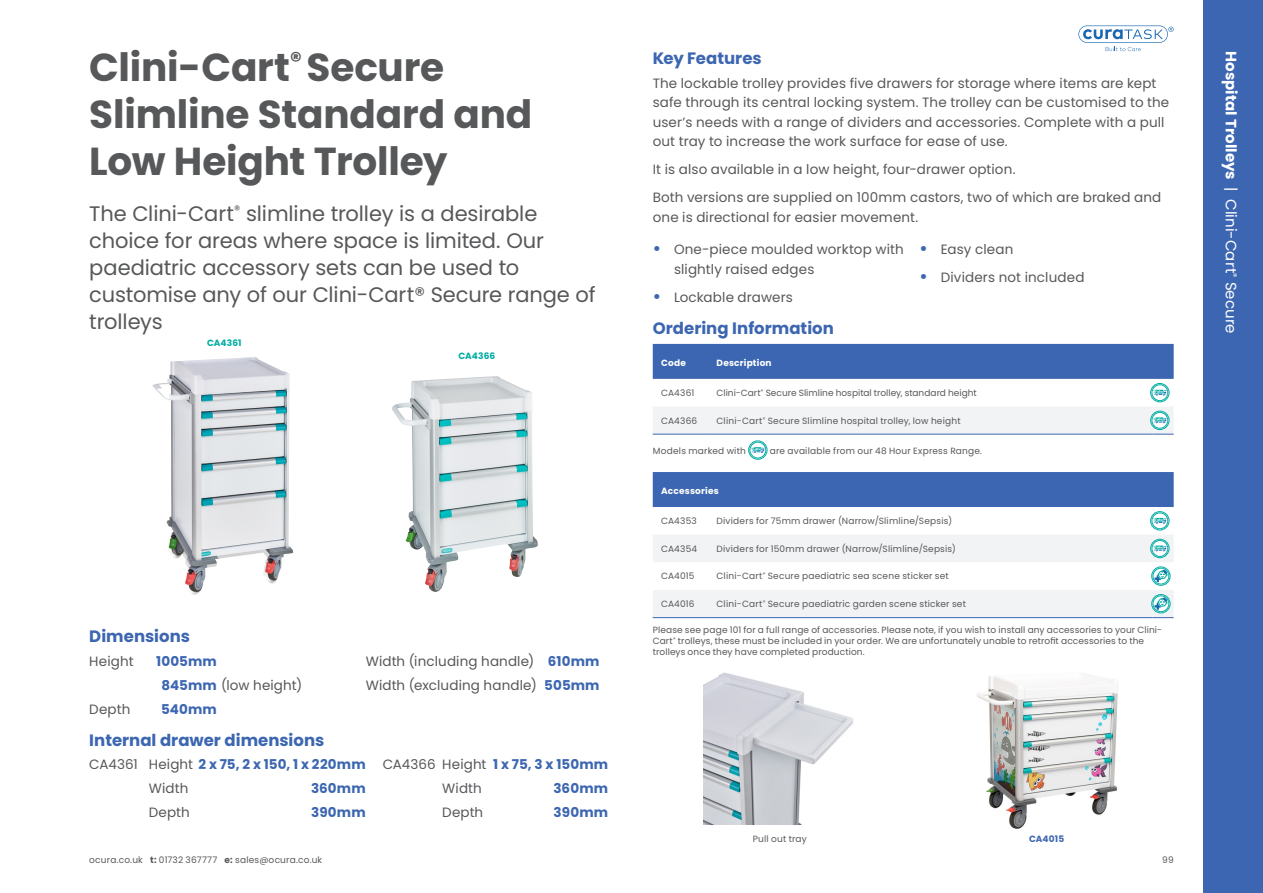
<style>
.page{position:relative;width:1263px;height:893px;background:#fff}
.page>*{position:absolute;margin:0;border:0;box-sizing:border-box;transform-origin:0 0}
.Heading_1{font:700 39px/46.8px "Poppins";letter-spacing:-.005em;color:#57585a}
.Intro_Copy{font:21px/27px "Poppins";letter-spacing:-.005em;color:#57585a}
.Heading_2{font:700 16.5px "Poppins";color:#3c66b1}
.Section_Heading{font:15px "Poppins";letter-spacing:.005em;color:#fff}
.Body_Copy{font:13.5px/19.5px "Poppins";letter-spacing:.01em;color:#57585a}
.Bullet_Copy{font:13.5px/19.5px "Poppins";letter-spacing:.01em;color:#57585a}
.Bullet_Copy-2{font:700 13.5px "Poppins";letter-spacing:.01em;color:#3c66b1}
.Body_Copy-2{font:700 13.5px "Poppins";letter-spacing:.01em;color:#3c66b1}
.Table_Copy{font:9px/10.8px "Poppins";letter-spacing:.015em;color:#57585a}
.Table_Text{font:9px "Poppins";letter-spacing:.025em;color:#57585a}
.Table_Copy-2{font:700 9px "Poppins";letter-spacing:.02em;color:#fff}
.Captions_6pt_text{font:700 9px "Poppins";letter-spacing:.015em;color:#00aca2}
.Caption_Copy{font:9px "Poppins";letter-spacing:.02em;color:#57585a}
.Caption_Copy-2{font:700 9px "Poppins";letter-spacing:.015em;color:#3c66b1}
.s1{font-weight:700;color:#3c66b1}
.s2{font-weight:400;color:#57585a}
.s3{font-weight:700;font-size:16.5px;color:#3c66b1}
.s4{font-weight:700}
</style>
<div class="page">
<div style="left:1203px;top:0;width:60px;height:893px;background:#3c66b1"></div>
<img style="left:152px;top:357px;width:141px;height:238px">
<img style="left:392px;top:376px;width:131px;height:216px">
<div style="left:653px;top:344px;width:521px;height:35px;background:#3c66b1"></div>
<svg style="left:1151px;top:383px;width:18px;height:19px"></svg>
<div style="left:1150px;top:383px;width:19px;height:19px;border:1px solid #00aca2;border-radius:50%"></div>
<svg style="left:1152px;top:385px;width:16px;height:16px"></svg>
<div style="left:1151px;top:384px;width:17px;height:17px;border:1px solid #00aca2;border-radius:50%"></div>
<svg style="left:1153px;top:390px;width:14px;height:6px"></svg>
<svg style="left:653px;top:407px;width:521px;height:28px"></svg>
<svg style="left:749px;top:441px;width:18px;height:18px"></svg>
<div style="left:748px;top:440px;width:19px;height:20px;border:1px solid #00aca2;border-radius:50%"></div>
<svg style="left:750px;top:442px;width:16px;height:16px"></svg>
<div style="left:749px;top:442px;width:17px;height:16px;border:1px solid #00aca2;border-radius:50%"></div>
<svg style="left:751px;top:447px;width:14px;height:6px"></svg>
<div style="left:653px;top:472px;width:521px;height:35px;background:#3c66b1"></div>
<div style="left:1150px;top:511px;width:19px;height:19px;border:1px solid #00aca2;border-radius:50%"></div>
<svg style="left:1152px;top:513px;width:16px;height:16px"></svg>
<div style="left:1151px;top:512px;width:17px;height:17px;border:1px solid #00aca2;border-radius:50%"></div>
<svg style="left:1153px;top:518px;width:14px;height:6px"></svg>
<svg style="left:653px;top:535px;width:521px;height:83px"></svg>
<img style="left:704px;top:672px;width:149px;height:152px">
<svg style="left:1078px;top:26px;width:96px;height:25px"></svg>
<img style="left:977px;top:673px;width:141px;height:156px">
<p class="Heading_1" style="left:89px;top:45px;width:445px">Clini-Cart<sup>®</sup> Secure<br>Slimline Standard and<br>Low Height Trolley</p>
<p class="Intro_Copy" style="left:89px;top:200px;width:508px">The Clini-Cart<sup>®</sup> slimline trolley is a desirable choice for areas where space is limited. Our paediatric accessory sets can be used to customise any of our Clini-Cart® Secure range of trolleys</p>
<p class="Captions_6pt_text" style="left:207px;top:337px;width:36px">CA4361</p>
<p class="Captions_6pt_text" style="left:458px;top:350px;width:38px">CA4366</p>
<p class="Heading_2" style="left:89px;top:627px;width:102px">Dimensions</p>
<p class="Body_Copy" style="left:89px;top:652px;width:46px">Height</p>
<p class="Body_Copy-2" style="left:156px;top:654px;width:62px">1005mm</p>
<p class="Body_Copy" style="left:366px;top:652px;width:235px">Width (including handle) <span class="s1">610mm</span></p>
<p class="Body_Copy" style="left:162px;top:675px;width:142px"><span class="s1">845mm</span> (low height)</p>
<p class="Body_Copy" style="left:366px;top:675px;width:235px">Width (excluding handle) <span class="s1">505mm</span></p>
<p class="Body_Copy" style="left:89px;top:699px;width:43px">Depth</p>
<p class="Body_Copy-2" style="left:161px;top:701px;width:57px">540mm</p>
<p class="Heading_2" style="left:89px;top:730px;width:237px">Internal drawer dimensions</p>
<p class="Bullet_Copy-2" style="left:89px;top:757px;width:278px"><span class="s2">CA4361 Height</span> 2 x 75, 2 x 150, 1 x 220mm</p>
<p class="Bullet_Copy" style="left:383px;top:755px;width:227px">CA4366 Height <span class="s1">1 x 75, 3 x 150mm</span></p>
<p class="Bullet_Copy" style="left:149px;top:779px;width:41px">Width</p>
<p class="Bullet_Copy-2" style="left:311px;top:781px;width:56px">360mm</p>
<p class="Bullet_Copy" style="left:442px;top:779px;width:41px">Width</p>
<p class="Bullet_Copy-2" style="left:553px;top:781px;width:56px">360mm</p>
<p class="Bullet_Copy" style="left:149px;top:802px;width:43px">Depth</p>
<p class="Bullet_Copy-2" style="left:311px;top:804px;width:56px">390mm</p>
<p class="Bullet_Copy" style="left:442px;top:802px;width:43px">Depth</p>
<p class="Bullet_Copy-2" style="left:554px;top:804px;width:56px">390mm</p>
<p class="Heading_2" style="left:653px;top:49px;width:110px">Key Features</p>
<p class="Body_Copy" style="left:653px;top:73px;width:518px">The lockable trolley provides five drawers for storage where items are kept safe through its central locking system. The trolley can be customised to the user’s needs with a range of dividers and accessories. Complete with a pull out tray to increase the work surface for ease of use.</p>
<p class="Body_Copy" style="left:653px;top:160px;width:364px">It is also available in a low height, four-drawer option.</p>
<p class="Body_Copy" style="left:653px;top:188px;width:510px">Both versions are supplied on 100mm castors, two of which are braked and one is directional for easier movement.</p>
<p class="Bullet_Copy" style="left:674px;top:240px;width:231px;text-indent:-21px"><span class="s3">•</span> One-piece moulded worktop with slightly raised edges</p>
<p class="Bullet_Copy" style="left:653px;top:287px;width:142px"><span class="s3">•</span> Lockable drawers</p>
<p class="Bullet_Copy" style="left:919px;top:240px;width:95px"><span class="s3">•</span> Easy clean</p>
<p class="Bullet_Copy" style="left:919px;top:268px;width:166px"><span class="s3">•</span> Dividers not included</p>
<p class="Heading_2" style="left:653px;top:318px;width:183px">Ordering Information</p>
<p class="Table_Copy-2" style="left:661px;top:358px;width:26px">Code</p>
<p class="Table_Copy-2" style="left:716px;top:358px;width:57px">Description</p>
<p class="Table_Copy" style="left:661px;top:387px;width:35px">CA4361</p>
<p class="Table_Copy" style="left:716px;top:387px;width:262px">Clini-Cart<sup>®</sup> Secure Slimline hospital trolley, standard height</p>
<p class="Table_Copy" style="left:661px;top:415px;width:37px">CA4366</p>
<p class="Table_Copy" style="left:716px;top:415px;width:246px">Clini-Cart<sup>®</sup> Secure Slimline hospital trolley, low height</p>
<p class="Table_Text" style="left:653px;top:445px;width:95px">Models marked with</p>
<p class="Table_Text" style="left:770px;top:445px;width:214px">are available from our 48 Hour Express Range.</p>
<p class="Table_Copy-2" style="left:661px;top:486px;width:59px">Accessories</p>
<p class="Table_Copy" style="left:661px;top:516px;width:37px">CA4353</p>
<p class="Table_Copy" style="left:716px;top:516px;width:237px">Dividers for 75mm drawer (Narrow/Slimline/Sepsis)</p>
<p class="Table_Copy" style="left:661px;top:543px;width:37px">CA4354</p>
<p class="Table_Copy" style="left:716px;top:543px;width:241px">Dividers for 150mm drawer (Narrow/Slimline/Sepsis)</p>
<p class="Table_Copy" style="left:661px;top:571px;width:35px">CA4015</p>
<p class="Table_Copy" style="left:716px;top:571px;width:234px">Clini-Cart<sup>®</sup> Secure paediatric sea scene sticker set</p>
<p class="Table_Copy" style="left:661px;top:598px;width:35px">CA4016</p>
<p class="Table_Copy" style="left:716px;top:598px;width:251px">Clini-Cart<sup>®</sup> Secure paediatric garden scene sticker set</p>
<p class="Table_Copy" style="left:653px;top:625px;width:511px">Please see page 101 for a full range of accessories. Please note, if you wish to install any accessories to your Clini-<br>Cart<sup>®</sup> trolleys, these must be included in your order. We are unfortunately unable to retrofit accessories to the trolleys once they have completed production.</p>
<p class="Caption_Copy" style="left:753px;top:834px;width:56px">Pull out tray</p>
<p class="Caption_Copy-2" style="left:1029px;top:834px;width:37px">CA4015</p>
<p class="Table_Copy" style="left:89px;top:855px;width:234px">ocura.co.uk <span class="s4">t:</span> 01732 367777 <span class="s4">e:</span> sales@ocura.co.uk</p>
<p class="Table_Copy" style="left:1162px;top:855px;width:13px">99</p>
<p class="Section_Heading" style="left:1240px;top:51px;width:284px;rotate:90deg"><span class="s4">Hospital Trolleys</span> | Clini-Cart<sup>®</sup> Secure</p>
</div>
